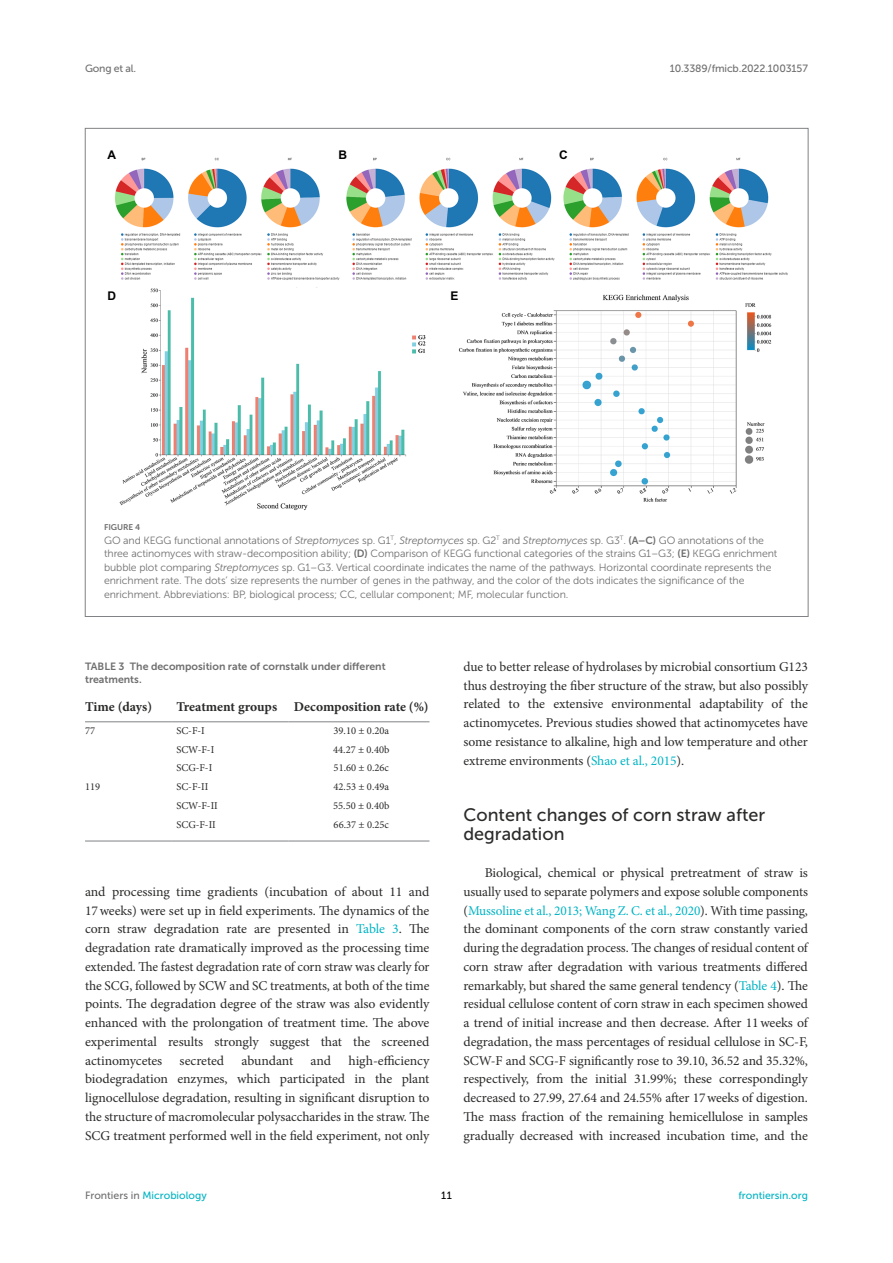
<style>
.page{position:relative;width:893px;height:1263px;background:#fff}
.page>*{position:absolute;margin:0;border:0;box-sizing:border-box;transform-origin:0 0}
.HEAD_2{font:18px/18.8px "Museo Sans 500";color:#2b2b2a}
.TEXT_FLUSH{font:13.5px/18.8px "Minion Pro";letter-spacing:-.005em;color:#2b2b2a;text-align:justify}
.TB_CH{font:700 13.5px "Minion Pro";letter-spacing:-.005em;color:#2b2b2a}
.t1{font:700 12px "Arial";color:#000}
.FIG_LEG{font:10.5px/13.5px "Museo Sans 300";letter-spacing:-.01em;color:#706f70}
.TB_TX{font:10.5px "Minion Pro";color:#2b2b2a}
.TT{font:10.5px/13.5px "Museo Sans 700";color:#706f70}
.t2{font:10.5px "Museo Sans 500";color:#00b4c4}
.t3{font:10.5px "Museo Sans 500";letter-spacing:-.015em;color:#706f70}
.t4{font:10.5px "Museo Sans 500";color:#000}
.FIG_HD{font:8.25px "Museo Sans 700";letter-spacing:-.01em;color:#706f70}
.s1{font-style:italic}
.s2{font-family:"Museo Sans 700"}
.s3{color:#00b4c4}
.s4{color:#706f70}
</style>
<div class="page">
<img style="left:114px;top:157px;width:674px;height:354px">
<hr style="left:172px;top:841px;width:117px;height:1px;background:#808285">
<hr style="left:289px;top:841px;width:140px;height:1px;background:#808285">
<hr style="left:85px;top:841px;width:87px;height:1px;background:#808285">
<hr style="left:172px;top:721px;width:117px;height:1px;background:#808285">
<hr style="left:289px;top:721px;width:140px;height:1px;background:#808285">
<hr style="left:85px;top:721px;width:87px;height:1px;background:#808285">
<p class="t3" style="left:85px;top:63px;width:53px">Gong et al.</p>
<p class="t3" style="left:670px;top:63px;width:140px">10.3389/fmicb.2022.1003157</p>
<p class="t1" style="left:107px;top:147px;width:10px">A</p>
<p class="t1" style="left:338px;top:147px;width:10px">B</p>
<p class="t1" style="left:559px;top:147px;width:10px">C</p>
<p class="t1" style="left:107px;top:288px;width:10px">D</p>
<p class="t1" style="left:451px;top:288px;width:10px">E</p>
<p class="FIG_HD" style="left:104px;top:523px;width:37px">FIGURE 4</p>
<p class="FIG_LEG" style="left:104px;top:533px;width:675px">GO and KEGG functional annotations of <span class="s1">Streptomyces</span> sp. G1<sup>T</sup>, <span class="s1">Streptomyces</span> sp. G2<sup>T</sup> and <span class="s1">Streptomyces</span> sp. G3<sup>T</sup>. <span class="s2">(A–C)</span> GO annotations of the three actinomyces with straw-decomposition ability; <span class="s2">(D)</span> Comparison of KEGG functional categories of the strains G1–G3; <span class="s2">(E)</span> KEGG enrichment bubble plot comparing <span class="s1">Streptomyces</span> sp. G1–G3. Vertical coordinate indicates the name of the pathways. Horizontal coordinate represents the enrichment rate. The dots’ size represents the number of genes in the pathway, and the color of the dots indicates the significance of the enrichment. Abbreviations: BP, biological process; CC, cellular component; MF, molecular function.</p>
<p class="TT" style="left:85px;top:659px;width:302px">TABLE 3 The decomposition rate of cornstalk under different treatments.</p>
<p class="TB_CH" style="left:85px;top:697px;width:69px">Time (days)</p>
<p class="TB_CH" style="left:176px;top:697px;width:102px">Treatment groups</p>
<p class="TB_CH" style="left:294px;top:697px;width:136px">Decomposition rate (%)</p>
<p class="TB_TX" style="left:85px;top:723px;width:12px">77</p>
<p class="TB_TX" style="left:176px;top:723px;width:30px">SC-F-I</p>
<p class="TB_TX" style="left:334px;top:723px;width:57px">39.10 ± 0.20a</p>
<p class="TB_TX" style="left:176px;top:742px;width:39px">SCW-F-I</p>
<p class="TB_TX" style="left:333px;top:742px;width:58px">44.27 ± 0.40b</p>
<p class="TB_TX" style="left:176px;top:761px;width:37px">SCG-F-I</p>
<p class="TB_TX" style="left:334px;top:761px;width:57px">51.60 ± 0.26c</p>
<p class="TB_TX" style="left:85px;top:780px;width:17px">119</p>
<p class="TB_TX" style="left:176px;top:780px;width:33px">SC-F-II</p>
<p class="TB_TX" style="left:334px;top:780px;width:57px">42.53 ± 0.49a</p>
<p class="TB_TX" style="left:176px;top:798px;width:43px">SCW-F-II</p>
<p class="TB_TX" style="left:333px;top:798px;width:58px">55.50 ± 0.40b</p>
<p class="TB_TX" style="left:176px;top:817px;width:41px">SCG-F-II</p>
<p class="TB_TX" style="left:334px;top:817px;width:57px">66.37 ± 0.25c</p>
<p class="TEXT_FLUSH" style="left:85px;top:882px;width:346px">and processing time gradients (incubation of about 11 and 17weeks) were set up in field experiments. The dynamics of the corn straw degradation rate are presented in <span class="s3">Table 3</span>. The degradation rate dramatically improved as the processing time extended. The fastest degradation rate of corn straw was clearly for the SCG, followed by SCW and SC treatments, at both of the time points. The degradation degree of the straw was also evidently enhanced with the prolongation of treatment time. The above experimental results strongly suggest that the screened actinomycetes</p>
<p class="TEXT_FLUSH" style="left:85px;top:1051px;width:346px;text-indent:263px">high-efficiency biodegradation enzymes, which participated in the plant lignocellulose degradation, resulting in significant disruption to the structure of macromolecular polysaccharides in the straw. The SCG treatment performed well in the field experiment, not only</p>
<p class="TEXT_FLUSH" style="left:180px;top:1051px;width:46px">secreted</p>
<p class="TEXT_FLUSH" style="left:241px;top:1051px;width:53px">abundant</p>
<p class="TEXT_FLUSH" style="left:311px;top:1051px;width:22px">and</p>
<p class="TEXT_FLUSH" style="left:463px;top:657px;width:346px">due to better release of hydrolases by microbial consortium G123 thus destroying the fiber structure of the straw, but also possibly related to the extensive environmental adaptability of the actinomycetes. Previous studies showed that actinomycetes have some resistance to alkaline, high and low temperature and other extreme environments (<span class="s3">Shao et al., 2015</span>).</p>
<p class="HEAD_2" style="left:463px;top:805px;width:303px">Content changes of corn straw after degradation</p>
<p class="TEXT_FLUSH" style="left:463px;top:863px;width:346px;text-indent:21px">Biological, chemical or physical pretreatment of straw is usually used to separate polymers and expose soluble components (<span class="s3">Mussoline et al., 2013; Wang Z. C. et al., 2020</span>). With time passing, the dominant components of the corn straw constantly varied during the degradation process. The changes of residual content of corn straw after degradation with various treatments differed remarkably, but shared the same general tendency (<span class="s3">Table 4</span>). The residual cellulose content of corn straw in each specimen showed a trend of initial increase and then decrease. After 11weeks of degradation, the mass percentages of residual cellulose in SC-F, SCW-F and SCG-F significantly rose to 39.10, 36.52 and 35.32%, respectively, from the initial 31.99%; these correspondingly decreased to 27.99, 27.64 and 24.55% after 17weeks of digestion.<br>The mass fraction of the remaining hemicellulose in samples gradually decreased with increased incubation time, and the</p>
<p class="t2" style="left:85px;top:1190px;width:123px"><span class="s4">Frontiers in</span> Microbiology</p>
<p class="t4" style="left:441px;top:1190px;width:12px">11</p>
<p class="t2" style="left:738px;top:1190px;width:71px">frontiersin.org</p>
</div>
